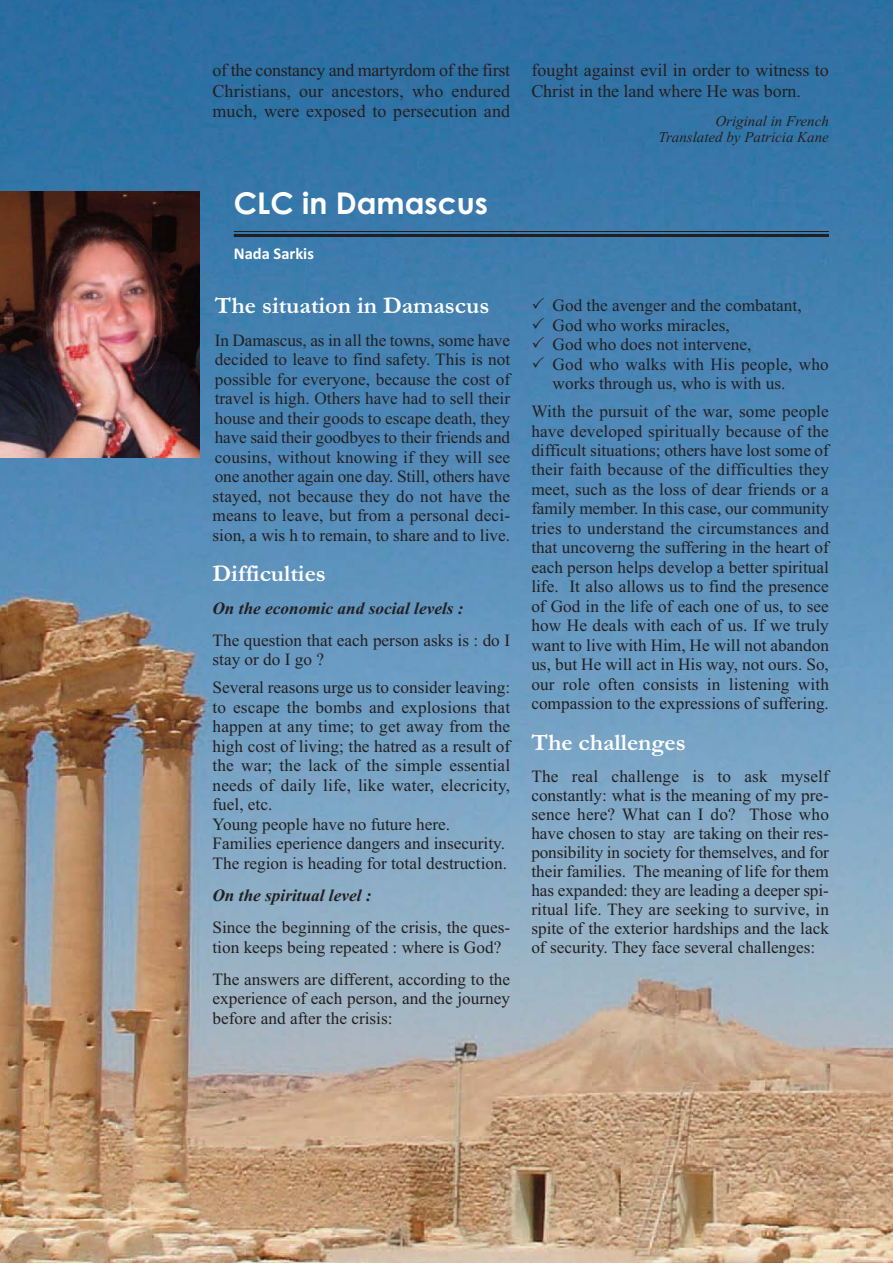
<style>
.page{position:relative;width:893px;height:1263px;background:#fff}
.page>*{position:absolute;margin:0;border:0;box-sizing:border-box;transform-origin:0 0}
.t1{font:700 30px "Century Gothic";color:#fff}
.t2{font:700 24px "Garamond";color:#fff}
.t3{font:18px/20.2px "Times New Roman";color:#231f20;text-align:justify}
.t4{font:17.25px/19.5px "Times New Roman";color:#231f20;text-align:justify}
.t5{font:italic 700 17.25px "Times New Roman";color:#231f20}
.t6{font:700 16.5px "Calibri";color:#fff}
.t7{font:italic 15px/16.2px "Times New Roman";color:#231f20;text-align:right}
</style>
<div class="page">
<img style="left:0;top:0;width:893px;height:1263px">
<img style="left:0;top:192px;width:200px;height:265px">
<hr style="left:234px;top:231px;width:595px;height:1px;background:#231f20">
<hr style="left:234px;top:234px;width:595px;height:3px;background:#231f20">
<svg style="left:533px;top:298px;width:11px;height:11px"></svg>
<svg style="left:533px;top:317px;width:11px;height:11px"></svg>
<svg style="left:533px;top:337px;width:11px;height:11px"></svg>
<svg style="left:533px;top:356px;width:11px;height:11px"></svg>
<p class="t3" style="left:213px;top:62px;width:299px">of the constancy and martyrdom of the first Christians, our ancestors, who endured much, were exposed to persecution and</p>
<h1 class="t1" style="left:234px;top:192px;width:256px">CLC in Damascus</h1>
<p class="t6" style="left:234px;top:248px;width:82px">Nada Sarkis</p>
<h2 class="t2" style="left:215px;top:296px;width:276px">The situation in Damascus</h2>
<p class="t4" style="left:213px;top:332px;width:299px">In Damascus, as in all the towns, some have decided to leave to find safety. This is not possible for everyone, because the cost of travel is high. Others have had to sell their house and their goods to escape death, they have said their goodbyes to their friends and cousins, without knowing if they will see one another again one day. Still, others have stayed, not because they do not have the means to leave, but from a personal deci&shy;sion, a wis h to remain, to share and to live.</p>
<h2 class="t2" style="left:213px;top:564px;width:115px">Difficulties</h2>
<p class="t5" style="left:213px;top:602px;width:252px">On the economic and social levels :</p>
<p class="t4" style="left:213px;top:632px;width:299px">The question that each person asks is : do I stay or do I go ?</p>
<p class="t4" style="left:213px;top:679px;width:299px;text-align:left">Several reasons urge us to consider leaving: to escape the bombs and explosions that happen at any time; to get away from the high cost of living; the hatred as a result of the war; the lack of the simple essential needs of daily life, like water, elecricity, fuel, etc.<br>Young people have no future here.<br>Families eperience dangers and insecurity.<br>The region is heading for total destruction.</p>
<p class="t5" style="left:213px;top:889px;width:161px">On the spiritual level :</p>
<p class="t4" style="left:212px;top:919px;width:299px">Since the beginning of the crisis, the ques&shy;tion keeps being repeated : where is God?</p>
<p class="t4" style="left:212px;top:971px;width:299px">The answers are different, according to the experience of each person, and the journey before and after the crisis:</p>
<p class="t3" style="left:531px;top:62px;width:299px">fought against evil in order to witness to<br>Christ in the land where He was born.</p>
<p class="t7" style="left:658px;top:114px;width:172px">Original in French<br>Translated by Patricia Kane</p>
<p class="t4" style="left:553px;top:297px;width:278px;text-align:left">God the avenger and the combatant,<br>God who works miracles,<br>God who does not intervene,<br>God who walks with His people, who works through us, who is with us.</p>
<p class="t4" style="left:531px;top:403px;width:299px">With the pursuit of the war, some people have developed spiritually because of the difficult situations; others have lost some of their faith because of the difficulties they meet, such as the loss of dear friends or a family member. In this case, our community tries to understand the circumstances and that uncoverng the suffering in the heart of each person helps develop a better spiritual life. It also allows us to find the presence of God in the life of each one of us, to see how He deals with each of us. If we truly want to live with Him, He will not abandon us, but He will act in His way, not ours. So, our role often consists in listening with compassion to the expressions of suffering.</p>
<h2 class="t2" style="left:531px;top:733px;width:156px">The challenges</h2>
<p class="t4" style="left:531px;top:768px;width:299px;line-height:19px">The real challenge is to ask myself constantly: what is the meaning of my pre&shy;sence here? What can I do? Those who have chosen to stay are taking on their res&shy;ponsibility in society for themselves, and for their families. The meaning of life for them has expanded: they are leading a deeper spi&shy;ritual life. They are seeking to survive, in spite of the exterior hardships and the lack of security. They face several challenges:</p>
</div>
